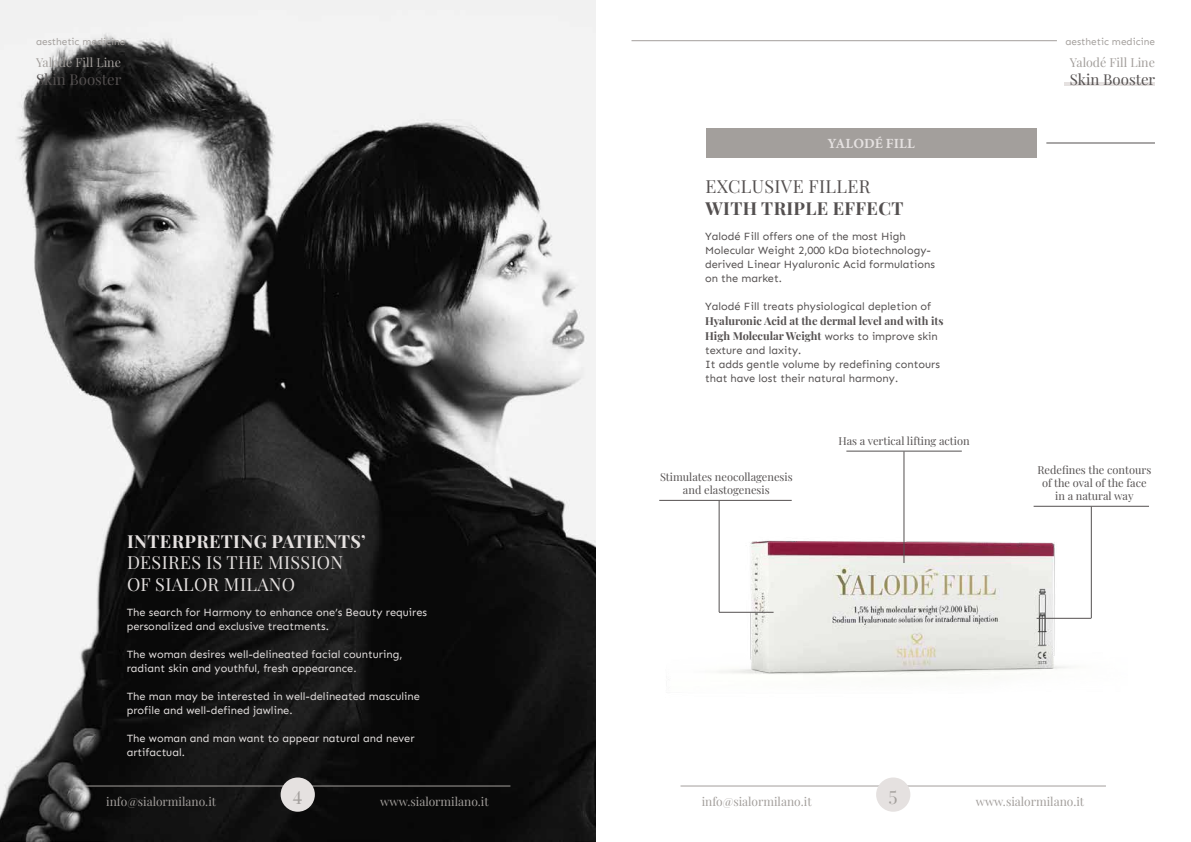
<style>
.page{position:relative;width:1191px;height:842px;background:#fff}
.page>*{position:absolute;margin:0;border:0;box-sizing:border-box;transform-origin:0 0}
.t1{font:18px/21.6px "Playfair Display";letter-spacing:.02em;color:#e5e1e0}
.t2{font:700 18px "Playfair Display";letter-spacing:.02em;color:#e5e1e0}
.t3{font:700 18px "Playfair Display";letter-spacing:.02em;color:#545050}
.t4{font:18px "Playfair Display";letter-spacing:.02em;color:#545050}
.t5{font:18px "Playfair Display";color:#a39f9c}
.t6{font:15px "Playfair Display";color:#545050}
.t7{font:700 14px "Minion Pro";letter-spacing:.01em;color:#e5e1e0}
.t8{font:12.4px "Playfair Display";color:#a39f9c}
.t9{font:12px "Playfair Display";color:#a39f9c}
.t10{font:11px/14px "Sen";color:#e5e1e0}
.t11{font:11px/14px "Sen";color:#545050}
.t12{font:11px/13.2px "Playfair Display";color:#545050;text-align:center}
.t13{font:700 11px/15px "Playfair Display";color:#545050}
.t14{font:10px "Sen";color:#a39f9c}
.s1{font-family:"Sen";font-weight:400}
</style>
<div class="page">
<hr style="left:631px;top:40px;width:426px;height:1px;background:#a39f9c">
<hr style="left:1064px;top:82px;width:91px;height:4px;background:#e5e1e0">
<hr style="left:680px;top:786px;width:426px;height:1px;background:#a39f9c">
<div style="left:876px;top:777px;width:34px;height:35px;background:#e5e1e0;border-radius:50%"></div>
<img style="left:0;top:0;width:595px;height:842px">
<img style="left:718px;top:507px;width:374px;height:167px">
<hr style="left:659px;top:500px;width:132px;height:1px;background:#545050">
<hr style="left:1033px;top:506px;width:116px;height:1px;background:#545050">
<hr style="left:719px;top:501px;width:1px;height:111px;background:#545050">
<hr style="left:1091px;top:507px;width:1px;height:111px;background:#545050">
<hr style="left:846px;top:451px;width:115px;height:1px;background:#545050">
<hr style="left:903px;top:451px;width:1px;height:112px;background:#545050">
<hr style="left:719px;top:612px;width:54px;height:1px;background:#545050">
<hr style="left:1036px;top:618px;width:55px;height:1px;background:#545050">
<hr style="left:85px;top:786px;width:425px;height:1px;background:#a39f9c">
<div style="left:281px;top:777px;width:34px;height:35px;background:#e5e1e0;border-radius:50%"></div>
<div style="left:706px;top:128px;width:330px;height:30px;background:#a39f9c"></div>
<hr style="left:1046px;top:143px;width:109px;height:1px;background:#545050">
<p class="t14" style="left:36px;top:36px;width:91px">aesthetic medicine</p>
<p class="t14" style="left:1065px;top:36px;width:91px">aesthetic medicine</p>
<p class="t8" style="left:36px;top:53px;width:86px">Yalodé Fill Line</p>
<h2 class="t6" style="left:36px;top:68px;width:87px">Skin Booster</h2>
<p class="t8" style="left:1070px;top:53px;width:86px">Yalodé Fill Line</p>
<h2 class="t6" style="left:1069px;top:68px;width:87px">Skin Booster</h2>
<p class="t7" style="left:827px;top:134px;width:89px">YALODÉ FILL</p>
<h1 class="t4" style="left:705px;top:173px;width:166px">EXCLUSIVE FILLER</h1>
<h1 class="t3" style="left:705px;top:194px;width:199px">WITH TRIPLE EFFECT</h1>
<p class="t11" style="left:705px;top:229px;width:231px">Yalodé Fill offers one of the most High Molecular Weight 2,000 kDa biotechnology&shy;derived Linear Hyaluronic Acid formulations on the market.</p>
<p class="t11" style="left:705px;top:299px;width:228px">Yalodé Fill treats physiological depletion of</p>
<p class="t13" style="left:705px;top:312px;width:240px">Hyaluronic Acid at the dermal level and with its<br>High Molecular Weight <span class="s1">works to improve skin</span></p>
<p class="t11" style="left:705px;top:343px;width:236px">texture and laxity.<br>It adds gentle volume by redefining contours that have lost their natural harmony.</p>
<h1 class="t2" style="left:127px;top:527px;width:240px">INTERPRETING PATIENTS’</h1>
<h1 class="t1" style="left:127px;top:550px;width:218px">DESIRES IS THE MISSION<br>OF SIALOR MILANO</h1>
<p class="t10" style="left:127px;top:605px;width:302px">The search for Harmony to enhance one’s Beauty requires personalized and exclusive treatments.</p>
<p class="t10" style="left:127px;top:647px;width:277px">The woman desires well-delineated facial counturing, radiant skin and youthful, fresh appearance.</p>
<p class="t10" style="left:127px;top:689px;width:295px">The man may be interested in well-delineated masculine profile and well-defined jawline.</p>
<p class="t10" style="left:127px;top:731px;width:289px">The woman and man want to appear natural and never artifactual.</p>
<p class="t12" style="left:660px;top:470px;width:134px">Stimulates neocollagenesis and elastogenesis</p>
<p class="t12" style="left:838px;top:433px;width:133px">Has a vertical lifting action</p>
<p class="t12" style="left:1037px;top:462px;width:115px">Redefines the contours of the oval of the face in a natural way</p>
<p class="t9" style="left:106px;top:792px;width:111px">info@sialormilano.it</p>
<h1 class="t5" style="left:293px;top:783px;width:11px">4</h1>
<p class="t9" style="left:380px;top:792px;width:110px">www.sialormilano.it</p>
<p class="t9" style="left:702px;top:792px;width:111px">info@sialormilano.it</p>
<h1 class="t5" style="left:888px;top:783px;width:11px">5</h1>
<p class="t9" style="left:975px;top:792px;width:110px">www.sialormilano.it</p>
</div>
